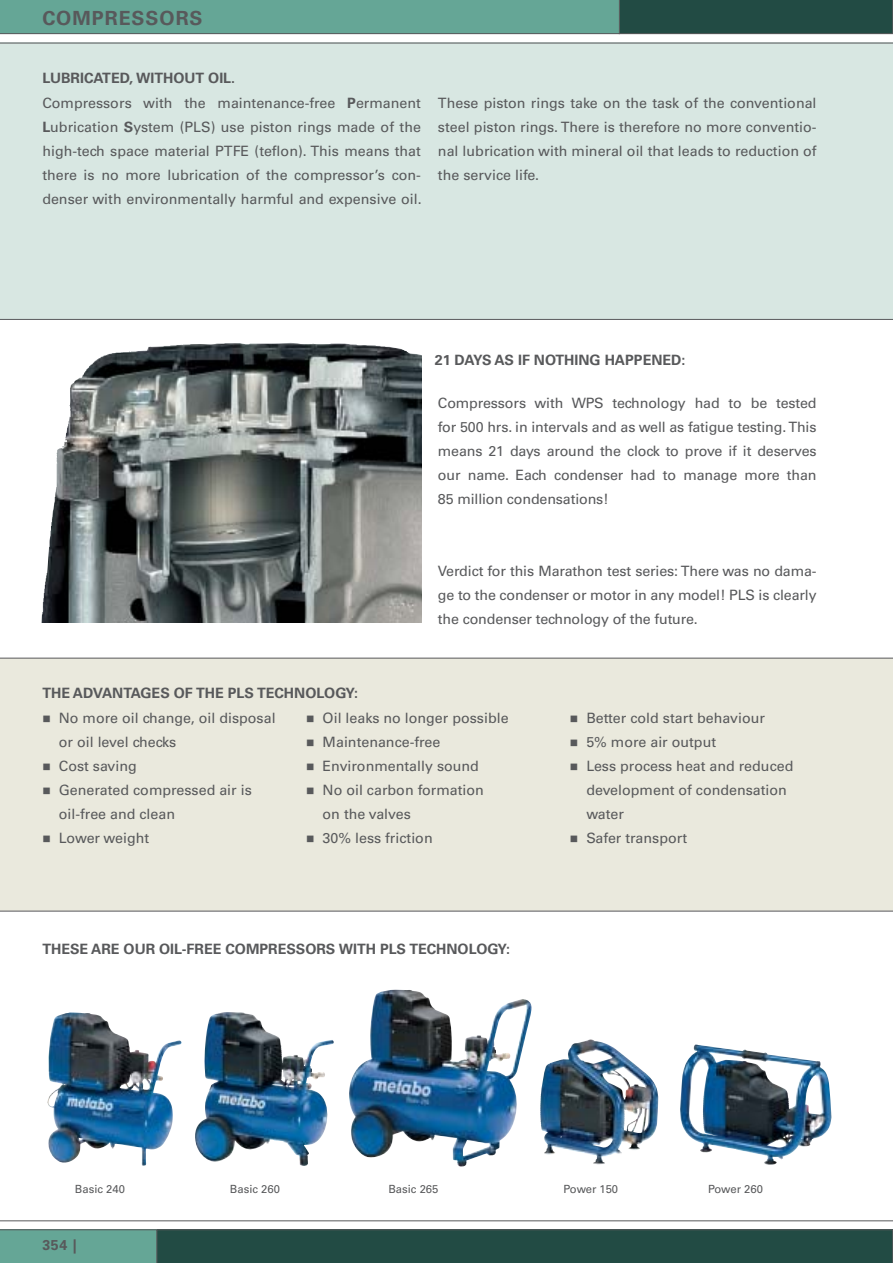
<style>
.page{position:relative;width:893px;height:1263px;background:#fff}
.page>*{position:absolute;margin:0;border:0;box-sizing:border-box;transform-origin:0 0}
.t1{font:700 19.5px "Univers Metabo";letter-spacing:.05em;color:#58595b}
.t2{font:14.25px/24px "Univers Metabo";color:#58595b;text-align:justify}
.t3{font:700 14.25px "Univers Metabo";color:#58595b}
.t4{font:11.25px "Univers Metabo";color:#58595b}
.s1{font-weight:700}
</style>
<div class="page">
<svg style="left:0;top:0;width:892px;height:34px;background:#50887c"></svg>
<svg style="left:0;top:1229px;width:892px;height:34px;background:#2f5a52"></svg>
<div style="left:0;top:43px;width:892px;height:276px;background:#d8e7e2"></div>
<div style="left:0;top:658px;width:892px;height:253px;background:#eae9dd"></div>
<hr style="left:0;top:658px;width:892px;height:1px;background:#58595b">
<hr style="left:0;top:911px;width:892px;height:1px;background:#58595b">
<img style="left:349px;top:990px;width:182px;height:177px">
<img style="left:540px;top:1039px;width:118px;height:126px">
<img style="left:680px;top:1044px;width:151px;height:121px">
<img style="left:47px;top:1012px;width:134px;height:154px">
<img style="left:195px;top:1012px;width:139px;height:154px">
<hr style="left:0;top:43px;width:892px;height:1px;background:#58595b">
<img style="left:41px;top:356px;width:380px;height:267px">
<hr style="left:0;top:319px;width:892px;height:1px;background:#58595b">
<hr style="left:0;top:1220px;width:892px;height:1px;background:#58595b">
<h1 class="t1" style="left:42px;top:10px;width:162px">COMPRESSORS</h1>
<p class="t3" style="left:42px;top:72px;width:194px">LUBRICATED, WITHOUT OIL.</p>
<p class="t2" style="left:42px;top:92px;width:381px">Compressors with the maintenance-free <span class="s1">P</span>ermanent <span class="s1">L</span>ubrication <span class="s1">S</span>ystem (PLS) use piston rings made of the high-tech space material PTFE (teflon). This means that there is no more lubrication of the compressor’s con&shy;denser with environmentally harmful and expensive oil.</p>
<p class="t2" style="left:438px;top:92px;width:380px">These piston rings take on the task of the conventional steel piston rings. There is therefore no more conventio&shy;nal lubrication with mineral oil that leads to reduction of the service life.</p>
<p class="t3" style="left:435px;top:355px;width:252px">21 DAYS AS IF NOTHING HAPPENED:</p>
<p class="t2" style="left:438px;top:392px;width:380px">Compressors with WPS technology had to be tested for 500 hrs. in intervals and as well as fatigue testing. This means 21 days around the clock to prove if it deserves our name. Each condenser had to manage more than 85 million condensations!</p>
<p class="t2" style="left:438px;top:560px;width:380px">Verdict for this Marathon test series: There was no dama&shy;ge to the condenser or motor in any model! PLS is clearly the condenser technology of the future.</p>
<p class="t3" style="left:42px;top:687px;width:317px">THE ADVANTAGES OF THE PLS TECHNOLOGY:</p>
<p class="t2" style="left:322px;top:707px;width:187px;text-align:left">Oil leaks no longer possible<br>Maintenance-free<br>Environmentally sound<br>No oil carbon formation<br>on the valves<br>30% less friction</p>
<p class="t2" style="left:586px;top:707px;width:208px;text-align:left">Better cold start behaviour<br>5% more air output<br>Less process heat and reduced development of condensation water<br>Safer transport</p>
<p class="t2" style="left:59px;top:707px;width:218px;text-align:left">No more oil change, oil disposal or oil level checks<br>Cost saving<br>Generated compressed air is oil-free and clean<br>Lower weight</p>
<p class="t3" style="left:42px;top:943px;width:469px">THESE ARE OUR OIL-FREE COMPRESSORS WITH PLS TECHNOLOGY:</p>
<p class="t4" style="left:75px;top:1185px;width:52px">Basic 240</p>
<p class="t4" style="left:230px;top:1185px;width:52px">Basic 260</p>
<p class="t4" style="left:388px;top:1185px;width:52px">Basic 265</p>
<p class="t4" style="left:563px;top:1185px;width:56px">Power 150</p>
<p class="t4" style="left:708px;top:1185px;width:56px">Power 260</p>
<p class="t3" style="left:42px;top:1239px;width:36px">354 |</p>
</div>
